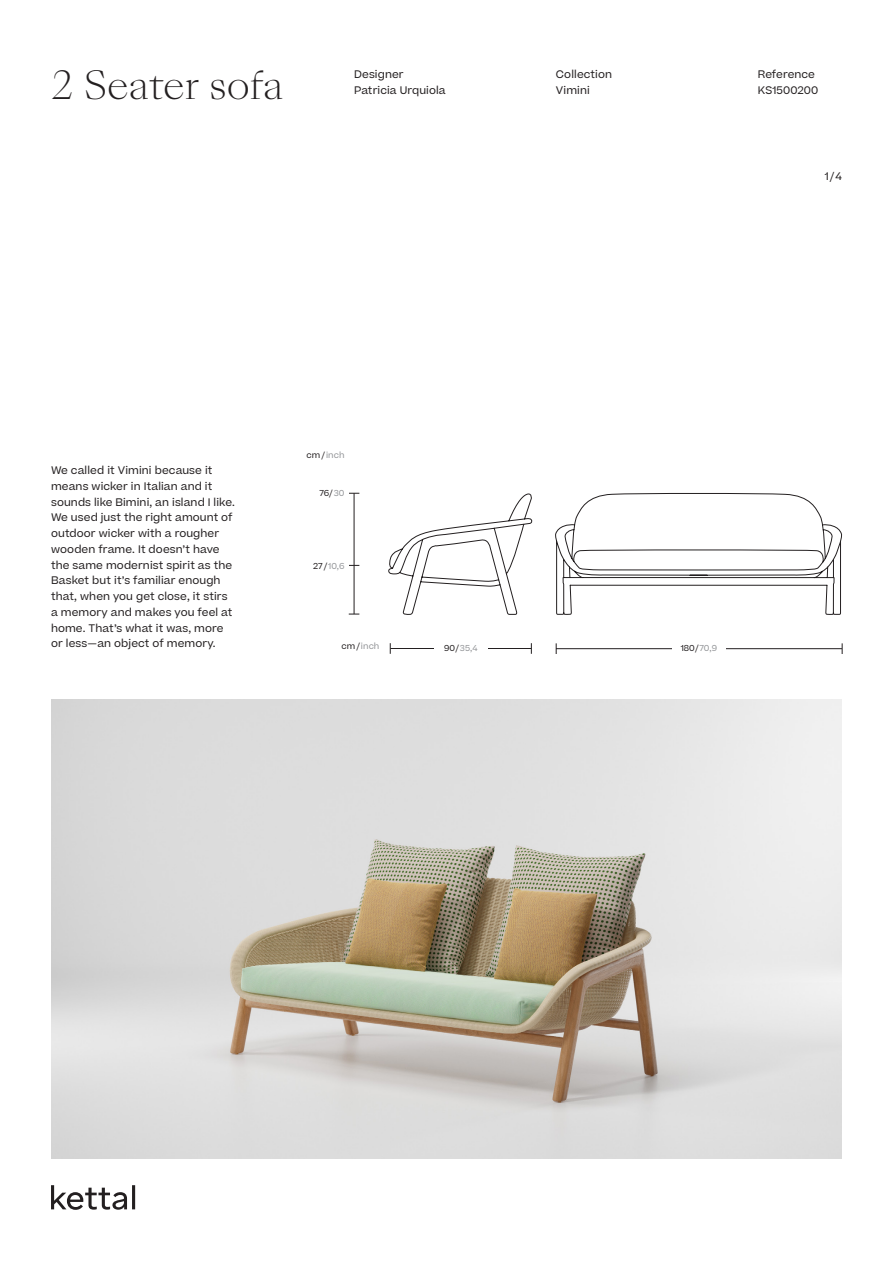
<style>
.page{position:relative;width:893px;height:1263px;background:#fff}
.page>*{position:absolute;margin:0;border:0;box-sizing:border-box;transform-origin:0 0}
.t1{font:300 37.5px "Sang Bleu Kingdom";color:#231f20}
.t2{font:10.5px/15.8px "Beatrice";letter-spacing:.01em;color:#231f20}
.Beatrice_5_5{font:8.25px "Beatrice";letter-spacing:.01em;color:#939598}
.Beatrice_5_5-2{font:8.25px "Beatrice";letter-spacing:-.005em;color:#231f20}
.s1{color:#231f20}
.s2{color:#939598}
</style>
<div class="page">
<hr style="left:556px;top:648px;width:286px;height:1px;background:#231f20">
<hr style="left:390px;top:648px;width:141px;height:1px;background:#231f20">
<hr style="left:354px;top:493px;width:1px;height:121px;background:#231f20">
<div style="left:672px;top:641px;width:54px;height:14px;background:#fff"></div>
<div style="left:434px;top:641px;width:54px;height:14px;background:#fff"></div>
<svg style="left:51px;top:1185px;width:84px;height:25px"></svg>
<img style="left:51px;top:699px;width:791px;height:460px">
<svg style="left:388px;top:493px;width:454px;height:122px"></svg>
<p class="t1" style="left:51px;top:59px;width:234px">2 Seater sofa</p>
<p class="t2" style="left:354px;top:66px;width:51px">Designer</p>
<p class="t2" style="left:354px;top:82px;width:93px">Patricia Urquiola</p>
<p class="t2" style="left:556px;top:66px;width:58px">Collection</p>
<p class="t2" style="left:556px;top:82px;width:35px">Vimini</p>
<p class="t2" style="left:758px;top:66px;width:59px">Reference</p>
<p class="t2" style="left:758px;top:82px;width:62px">KS1500200</p>
<p class="t2" style="left:825px;top:168px;width:19px">1/4</p>
<p class="t2" style="left:51px;top:462px;width:185px">We called it Vimini because it means wicker in Italian and it sounds like Bimini, an island I like.<br>We used just the right amount of outdoor wicker with a rougher wooden frame. It doesn’t have the same modernist spirit as the<br>Basket but it’s familiar enough that, when you get close, it stirs a memory and makes you feel at home. That’s what it was, more or less—an object of memory.</p>
<p class="Beatrice_5_5" style="left:307px;top:449px;width:39px"><span class="s1">cm/</span> inch</p>
<p class="Beatrice_5_5-2" style="left:319px;top:488px;width:27px">76/<span class="s2">30</span></p>
<p class="Beatrice_5_5" style="left:313px;top:560px;width:33px"><span class="s1">27/</span> 10,6</p>
<p class="Beatrice_5_5" style="left:341px;top:640px;width:39px"><span class="s1">cm/</span> inch</p>
<p class="Beatrice_5_5" style="left:444px;top:643px;width:35px"><span class="s1">90/</span>35,4</p>
<p class="Beatrice_5_5-2" style="left:681px;top:643px;width:38px">180/<span class="s2">70,9</span></p>
</div>
